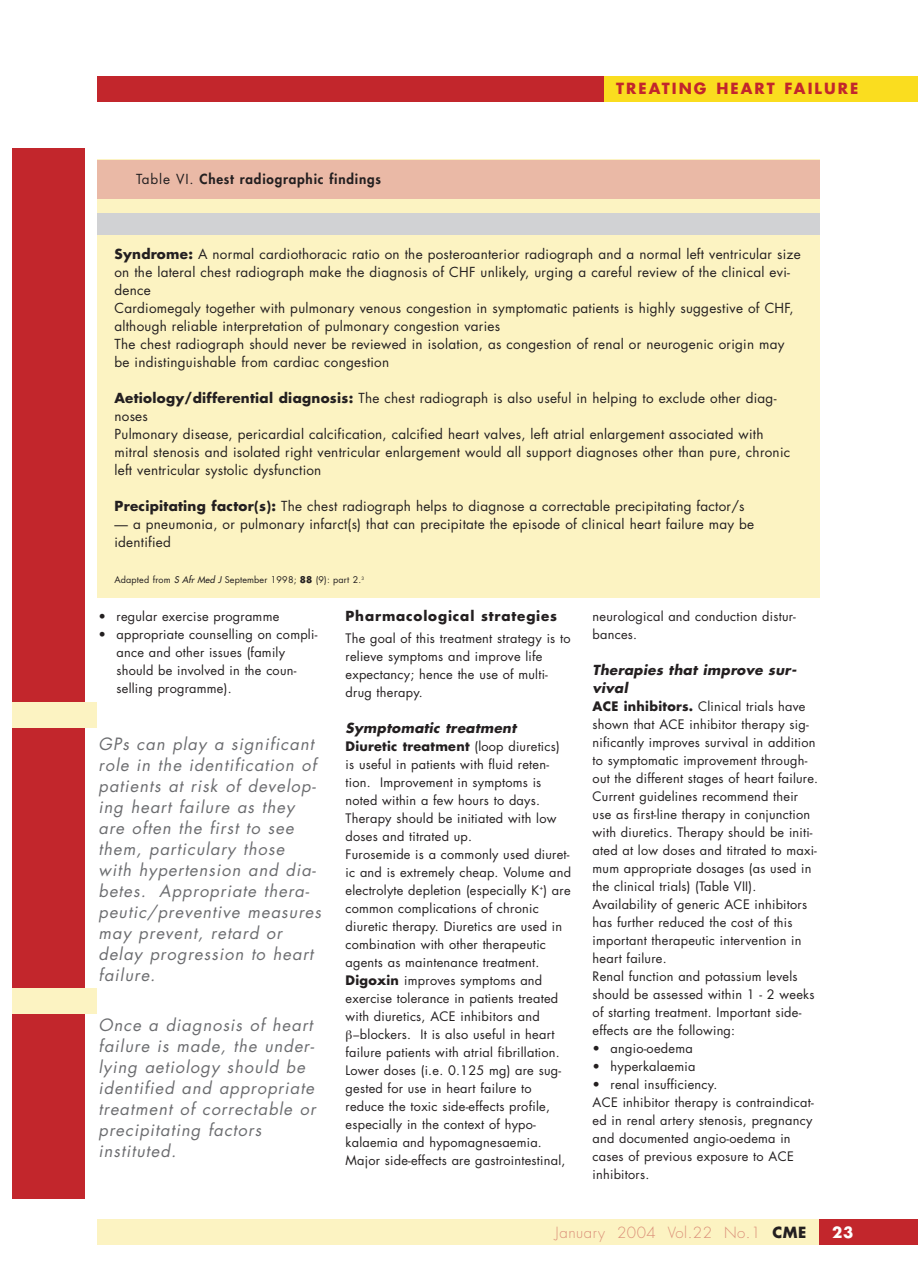
<style>
.page{position:relative;width:918px;height:1287px;background:#fff}
.page>*{position:absolute;margin:0;border:0;box-sizing:border-box;transform-origin:0 0}
.t1{font:italic 16.5px/21px "Futura";letter-spacing:.06em;color:#6c6d70}
.t2{font:300 15px "Futura";letter-spacing:.035em;color:#db9079}
.t3{font:700 15px "Futura";letter-spacing:.135em;color:#c2262c}
.t4{font:700 15px "Futura";color:#fff}
.t5{font:13.5px/18px "Futura";letter-spacing:.02em;color:#231f20}
.t6{font:italic 700 13.5px/18px "Futura";letter-spacing:.02em;color:#231f20}
.t7{font:800 13.5px "Futura";letter-spacing:.06em;color:#231f20}
.t8{font:700 13.5px "Futura";letter-spacing:.06em;color:#231f20}
.t9{font:12.75px/18px "Futura";letter-spacing:.02em;color:#231f20}
.t10{font:700 12.75px "Futura";letter-spacing:.02em;color:#231f20}
.t11{font:9px "Futura";letter-spacing:.02em;color:#231f20}
.s1{font-weight:400}
.s2{font-weight:700}
.s3{font-style:italic}
.s4{font-weight:700;color:#231f20}
</style>
<div class="page">
<div style="left:97px;top:1220px;width:723px;height:25px;background:#fcf3c2"></div>
<div style="left:820px;top:1220px;width:98px;height:25px;background:#c2262c"></div>
<div style="left:97px;top:76px;width:723px;height:25px;background:#c2262c"></div>
<div style="left:604px;top:76px;width:314px;height:25px;background:#fadd1f"></div>
<div style="left:12px;top:148px;width:72px;height:1050px;background:#c2262c"></div>
<div style="left:12px;top:988px;width:85px;height:26px;background:#fcf3c2"></div>
<div style="left:12px;top:702px;width:85px;height:26px;background:#fcf3c2"></div>
<div style="left:97px;top:160px;width:723px;height:438px;background:#fcf3c2"></div>
<div style="left:97px;top:213px;width:723px;height:21px;background:#d1d2d4"></div>
<div style="left:97px;top:160px;width:723px;height:39px;background:#eab9a6"></div>
<p class="t7" style="left:136px;top:172px;width:247px"><span class="s1">Table VI.</span> Chest radiographic findings</p>
<p class="t3" style="left:616px;top:82px;width:244px">TREATING HEART FAILURE</p>
<p class="t5" style="left:114px;top:246px;width:688px"><span class="s2">Syndrome:</span> A normal cardiothoracic ratio on the posteroanterior radiograph and a normal left ventricular size on the lateral chest radiograph make the diagnosis of CHF unlikely, urging a careful review of the clinical evi&shy;dence<br>Cardiomegaly together with pulmonary venous congestion in symptomatic patients is highly suggestive of CHF, although reliable interpretation of pulmonary congestion varies<br>The chest radiograph should never be reviewed in isolation, as congestion of renal or neurogenic origin may be indistinguishable from cardiac congestion</p>
<p class="t5" style="left:114px;top:390px;width:677px"><span class="s2">Aetiology/differential diagnosis:</span> The chest radiograph is also useful in helping to exclude other diag&shy;noses<br>Pulmonary disease, pericardial calcification, calcified heart valves, left atrial enlargement associated with mitral stenosis and isolated right ventricular enlargement would all support diagnoses other than pure, chronic left ventricular systolic dysfunction</p>
<p class="t5" style="left:114px;top:498px;width:632px"><span class="s2">Precipitating factor(s):</span> The chest radiograph helps to diagnose a correctable precipitating factor/s</p>
<p class="t5" style="left:114px;top:516px;width:641px">— a pneumonia, or pulmonary infarct(s) that can precipitate the episode of clinical heart failure may be identified</p>
<p class="t11" style="left:114px;top:576px;width:251px">Adapted from <span class="s3">S Afr Med J</span> September 1998; <span class="s2">88</span> (9): part 2.<sup>3</sup></p>
<p class="t9" style="left:99px;top:608px;width:182px">• regular exercise programme</p>
<p class="t9" style="left:117px;top:626px;width:202px;text-indent:-18px">• appropriate counselling on compli&shy;ance and other issues (family should be involved in the coun&shy;selling programme).</p>
<p class="t1" style="left:99px;top:734px;width:224px">GPs can play a significant role in the identification of patients at risk of develop&shy;ing heart failure as they are often the first to see them, particulary those<br>with hypertension and dia&shy;betes. Appropriate thera&shy;peutic/preventive measures may prevent, retard or delay progression to heart failure.</p>
<p class="t1" style="left:99px;top:1016px;width:219px">Once a diagnosis of heart failure is made, the under&shy;lying aetiology should be identified and appropriate treatment of correctable or precipitating factors instituted.</p>
<p class="t8" style="left:346px;top:610px;width:213px">Pharmacological strategies</p>
<p class="t9" style="left:346px;top:631px;width:227px">The goal of this treatment strategy is to relieve symptoms and improve life expectancy; hence the use of multi&shy;drug therapy.</p>
<p class="t6" style="left:346px;top:721px;width:172px">Symptomatic treatment</p>
<p class="t10" style="left:346px;top:741px;width:216px">Diuretic treatment <span class="s1">(loop diuretics)</span></p>
<p class="t9" style="left:346px;top:757px;width:205px">is useful in patients with fluid reten-</p>
<p class="t9" style="left:346px;top:775px;width:197px">tion. Improvement in symptoms is</p>
<p class="t9" style="left:346px;top:793px;width:196px">noted within a few hours to days.</p>
<p class="t9" style="left:346px;top:811px;width:212px">Therapy should be initiated with low</p>
<p class="t9" style="left:346px;top:829px;width:128px">doses and titrated up.</p>
<p class="t9" style="left:346px;top:847px;width:226px">Furosemide is a commonly used diuret-</p>
<p class="t9" style="left:346px;top:865px;width:227px">ic and is extremely cheap. Volume and</p>
<p class="t9" style="left:346px;top:883px;width:227px">electrolyte depletion (especially K<sup>+</sup>) are</p>
<p class="t9" style="left:346px;top:901px;width:195px">common complications of chronic</p>
<p class="t9" style="left:346px;top:919px;width:218px">diuretic therapy. Diuretics are used in</p>
<p class="t9" style="left:346px;top:937px;width:202px">combination with other therapeutic</p>
<p class="t9" style="left:346px;top:955px;width:195px">agents as maintenance treatment.</p>
<p class="t9" style="left:346px;top:973px;width:198px"><span class="s2">Digoxin</span> improves symptoms and</p>
<p class="t9" style="left:346px;top:991px;width:214px">exercise tolerance in patients treated</p>
<p class="t9" style="left:346px;top:1009px;width:196px">with diuretics, ACE inhibitors and</p>
<p class="t9" style="left:353px;top:1027px;width:203px">−blockers. It is also useful in heart</p>
<p class="t9" style="left:346px;top:1045px;width:216px">failure patients with atrial fibrillation.</p>
<p class="t9" style="left:346px;top:1063px;width:217px">Lower doses (i.e. 0.125 mg) are sug-</p>
<p class="t9" style="left:346px;top:1081px;width:188px">gested for use in heart failure to</p>
<p class="t9" style="left:346px;top:1099px;width:206px">reduce the toxic side-effects profile,</p>
<p class="t9" style="left:346px;top:1117px;width:192px">especially in the context of hypo-</p>
<p class="t9" style="left:346px;top:1135px;width:198px">kalaemia and hypomagnesaemia.</p>
<p class="t9" style="left:346px;top:1153px;width:221px">Major side-effects are gastrointestinal,</p>
<p class="t9" style="left:593px;top:608px;width:205px">neurological and conduction distur&shy;bances.</p>
<p class="t6" style="left:593px;top:662px;width:205px">Therapies that improve sur&shy;vival</p>
<p class="t9" style="left:593px;top:698px;width:227px"><span class="s2">ACE inhibitors.</span> Clinical trials have shown that ACE inhibitor therapy sig&shy;nificantly improves survival in addition to symptomatic improvement through&shy;out the different stages of heart failure.<br>Current guidelines recommend their use as first-line therapy in conjunction with diuretics. Therapy should be initi&shy;ated at low doses and titrated to maxi&shy;mum appropriate dosages (as used in the clinical trials) (Table VII).<br>Availability of generic ACE inhibitors has further reduced the cost of this important therapeutic intervention in heart failure.<br>Renal function and potassium levels should be assessed within 1 - 2 weeks of starting treatment. Important side&shy;effects are the following:</p>
<p class="t9" style="left:593px;top:1040px;width:102px">• angio-oedema</p>
<p class="t9" style="left:593px;top:1058px;width:104px">• hyperkalaemia</p>
<p class="t9" style="left:593px;top:1076px;width:223px">• renal insufficiency.<br>ACE inhibitor therapy is contraindicat&shy;ed in renal artery stenosis, pregnancy and documented angio-oedema in cases of previous exposure to ACE inhibitors.</p>
<p class="t2" style="left:556px;top:1226px;width:252px">January 2004 Vol.22 No.1 <span class="s4">CME</span></p>
<p class="t4" style="left:832px;top:1226px;width:23px">23</p>
</div>
